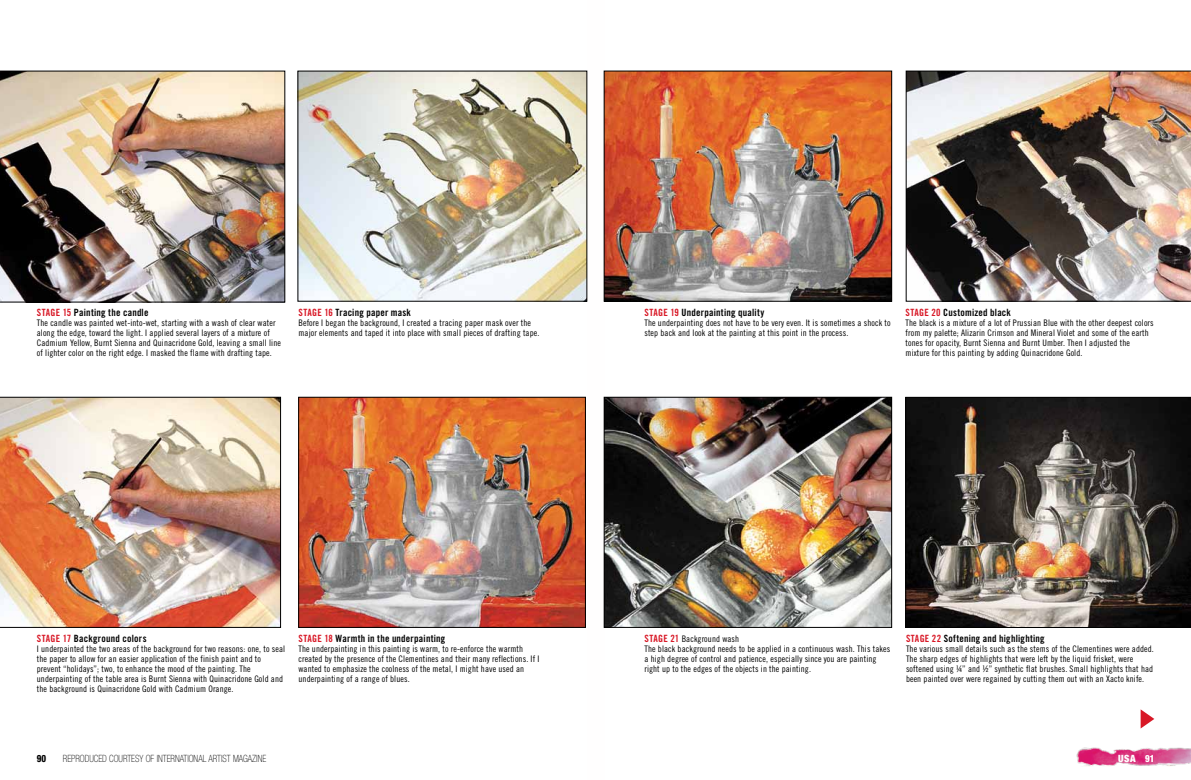
<style>
.page{position:relative;width:1191px;height:780px;background:#fff}
.page>*{position:absolute;margin:0;border:0;box-sizing:border-box;transform-origin:0 0}
.t1{font:10px "Trade Gothic Bold Cond Twenty";letter-spacing:.025em;color:#000}
.t2{font:100 condensed 10px "Helvetica Neue";color:#000;scale:.9 1}
.t3{font:900 condensed 10px "Helvetica Neue";color:#fffefe}
.t4{font:800 condensed 10px "Helvetica Neue";color:#000;scale:.9 1}
.t5{font:9px/10px "Trade Gothic Cond Eighteen";letter-spacing:.01em;color:#000}
.s1{color:#d81826}
.s2{font-family:"Trade Gothic Bold Cond Twenty";font-size:10px;color:#d81826}
</style>
<div class="page">
<img style="left:1076px;top:747px;width:115px;height:19px">
<img style="left:0;top:397px;width:281px;height:230px">
<img style="left:0;top:71px;width:285px;height:231px">
<img style="left:905px;top:397px;width:286px;height:230px">
<img style="left:906px;top:71px;width:285px;height:230px">
<img style="left:300px;top:399px;width:283px;height:226px">
<div style="left:298px;top:397px;width:287px;height:230px;border:1px solid #000"></div>
<svg style="left:1140px;top:709px;width:14px;height:19px"></svg>
<img style="left:300px;top:73px;width:285px;height:226px">
<img style="left:606px;top:73px;width:283px;height:226px">
<div style="left:604px;top:71px;width:287px;height:230px;border:1px solid #000"></div>
<img style="left:606px;top:399px;width:283px;height:226px">
<div style="left:604px;top:397px;width:287px;height:230px;border:1px solid #000"></div>
<p class="t1" style="left:37px;top:306px;width:113px"><span class="s1">Stage 15</span> Painting the candle</p>
<p class="t5" style="left:37px;top:318px;width:246px">The candle was painted wet-into-wet, starting with a wash of clear water along the edge, toward the light. I applied several layers of a mixture of Cadmium Yellow, Burnt Sienna and Quinacridone Gold, leaving a small line of lighter color on the right edge. I masked the flame with drafting tape.</p>
<p class="t1" style="left:298px;top:306px;width:114px"><span class="s1">Stage 16</span> Tracing paper mask</p>
<p class="t5" style="left:298px;top:318px;width:242px">Before I began the background, I created a tracing paper mask over the major elements and taped it into place with small pieces of drafting tape.</p>
<p class="t1" style="left:644px;top:306px;width:121px"><span class="s1">Stage 19</span> Underpainting quality</p>
<p class="t5" style="left:644px;top:318px;width:248px">The underpainting does not have to be very even. It is sometimes a shock to step back and look at the painting at this point in the process.</p>
<p class="t1" style="left:905px;top:306px;width:107px"><span class="s1">Stage 20</span> Customized black</p>
<p class="t5" style="left:905px;top:318px;width:250px">The black is a mixture of a lot of Prussian Blue with the other deepest colors from my palette; Alizarin Crimson and Mineral Violet and some of the earth tones for opacity, Burnt Sienna and Burnt Umber. Then I adjusted the mixture for this painting by adding Quinacridone Gold.</p>
<p class="t1" style="left:37px;top:632px;width:111px"><span class="s1">Stage 17</span> Background colors</p>
<p class="t5" style="left:37px;top:644px;width:250px">I underpainted the two areas of the background for two reasons: one, to seal the paper to allow for an easier application of the finish paint and to prevent “holidays”; two, to enhance the mood of the painting. The underpainting of the table area is Burnt Sienna with Quinacridone Gold and the background is Quinacridone Gold with Cadmium Orange.</p>
<p class="t1" style="left:298px;top:632px;width:148px"><span class="s1">Stage 18</span> Warmth in the underpainting</p>
<p class="t5" style="left:298px;top:644px;width:242px">The underpainting in this painting is warm, to re-enforce the warmth created by the presence of the Clementines and their many reflections. If I wanted to emphasize the coolness of the metal, I might have used an underpainting of a range of blues.</p>
<p class="t5" style="left:644px;top:634px;width:247px"><span class="s2">Stage 21</span> Background wash<br>The black background needs to be applied in a continuous wash. This takes a high degree of control and patience, especially since you are painting right up to the edges of the objects in the painting.</p>
<p class="t1" style="left:906px;top:632px;width:140px"><span class="s1">Stage 22</span> Softening and highlighting</p>
<p class="t5" style="left:906px;top:644px;width:249px">The various small details such as the stems of the Clementines were added.<br>The sharp edges of highlights that were left by the liquid frisket, were softened using ¼” and ½” synthetic flat brushes. Small highlights that had been painted over were regained by cutting them out with an Xacto knife.</p>
<p class="t4" style="left:37px;top:752px;width:12px">90</p>
<p class="t3" style="left:1118px;top:751px;width:38px">USA 91</p>
<p class="t2" style="left:63px;top:752px;width:227px">REPRODUCED COURTESY OF INTERNATIONAL ARTIST MAGAZINE</p>
</div>
